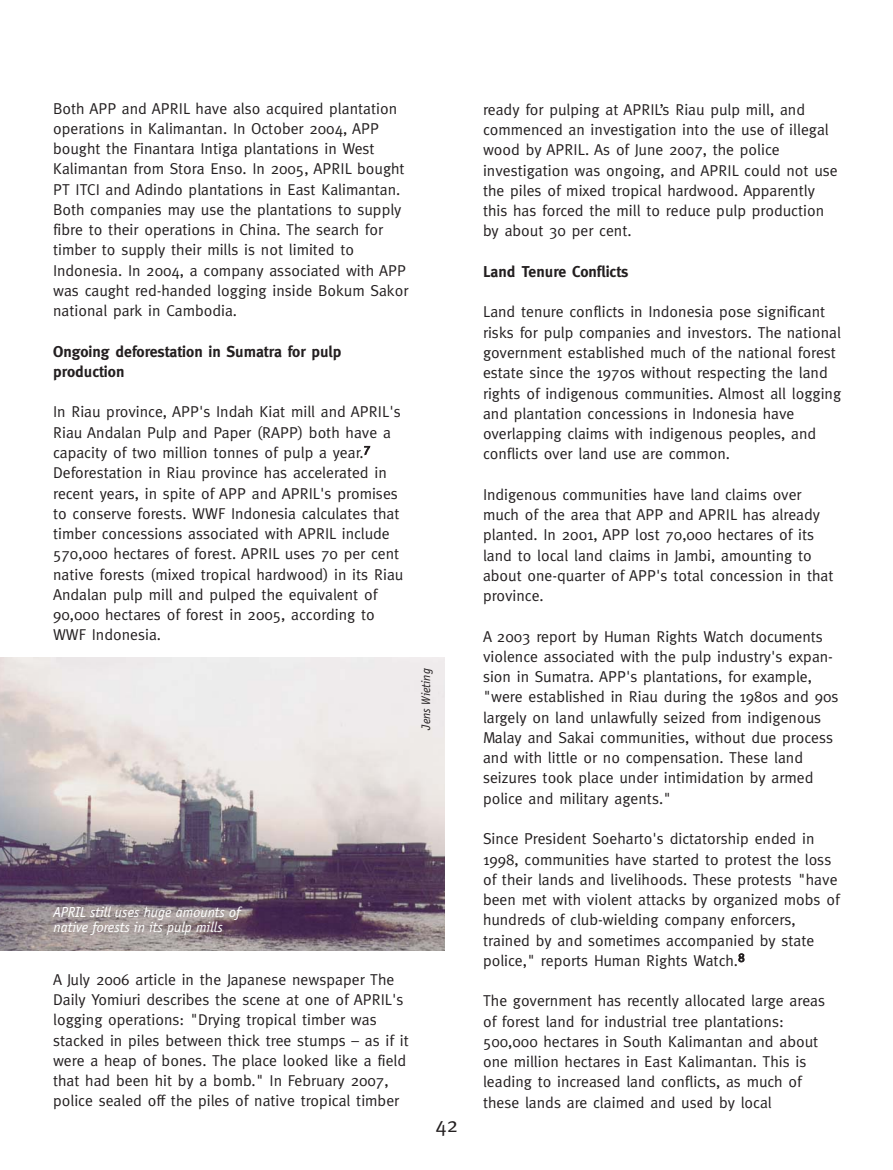
<style>
.page{position:relative;width:893px;height:1170px;background:#fff}
.page>*{position:absolute;margin:0;border:0;box-sizing:border-box;transform-origin:0 0}
.t1{font:21px "Meta";color:#231f20}
.t2{font:15.75px/20.2px "Meta";color:#231f20}
.t3{font:700 15.75px/20.2px "Meta";color:#231f20}
.t4{font:italic 15px/15px "Officina Sans";color:#fff}
.t5{font:italic 12.75px "Officina Sans";color:#231f20}
</style>
<div class="page">
<img style="left:0;top:657px;width:444px;height:293px">
<p class="t2" style="left:53px;top:99px;width:357px">Both APP and APRIL have also acquired plantation operations in Kalimantan. In October 2004, APP bought the Finantara Intiga plantations in West Kalimantan from Stora Enso. In 2005, APRIL bought PT ITCI and Adindo plantations in East Kalimantan.<br>Both companies may use the plantations to supply fibre to their operations in China. The search for timber to supply their mills is not limited to Indonesia. In 2004, a company associated with APP was caught red-handed logging inside Bokum Sakor national park in Cambodia.</p>
<p class="t3" style="left:53px;top:342px;width:290px">Ongoing deforestation in Sumatra for pulp production</p>
<p class="t2" style="left:53px;top:403px;width:352px">In Riau province, APP's Indah Kiat mill and APRIL's Riau Andalan Pulp and Paper (RAPP) both have a capacity of two million tonnes of pulp a year.<sup>7<br></sup>Deforestation in Riau province has accelerated in recent years, in spite of APP and APRIL's promises to conserve forests. WWF Indonesia calculates that timber concessions associated with APRIL include 570,000 hectares of forest. APRIL uses 70 per cent native forests (mixed tropical hardwood) in its Riau Andalan pulp mill and pulped the equivalent of 90,000 hectares of forest in 2005, according to WWF Indonesia.</p>
<p class="t5" style="left:421px;top:729px;width:63px;rotate:-90deg">Jens Wieting</p>
<p class="t4" style="left:54px;top:905px;width:188px">APRIL still uses huge amounts of native forests in its pulp mills</p>
<p class="t2" style="left:53px;top:970px;width:357px">A July 2006 article in the Japanese newspaper The Daily Yomiuri describes the scene at one of APRIL's logging operations: "Drying tropical timber was stacked in piles between thick tree stumps – as if it were a heap of bones. The place looked like a field that had been hit by a bomb." In February 2007, police sealed off the piles of native tropical timber</p>
<h1 class="t1" style="left:436px;top:1116px;width:24px">42</h1>
<p class="t2" style="left:483px;top:100px;width:356px">ready for pulping at APRIL’s Riau pulp mill, and commenced an investigation into the use of illegal wood by APRIL. As of June 2007, the police investigation was ongoing, and APRIL could not use the piles of mixed tropical hardwood. Apparently this has forced the mill to reduce pulp production by about 30 per cent.</p>
<p class="t3" style="left:483px;top:262px;width:147px">Land Tenure Conflicts</p>
<p class="t2" style="left:483px;top:303px;width:360px">Land tenure conflicts in Indonesia pose significant risks for pulp companies and investors. The national government established much of the national forest estate since the 1970s without respecting the land rights of indigenous communities. Almost all logging and plantation concessions in Indonesia have overlapping claims with indigenous peoples, and conflicts over land use are common.</p>
<p class="t2" style="left:483px;top:485px;width:352px">Indigenous communities have land claims over much of the area that APP and APRIL has already planted. In 2001, APP lost 70,000 hectares of its land to local land claims in Jambi, amounting to about one-quarter of APP's total concession in that province.</p>
<p class="t2" style="left:483px;top:627px;width:357px">A 2003 report by Human Rights Watch documents violence associated with the pulp industry's expan&shy;sion in Sumatra. APP's plantations, for example, "were established in Riau during the 1980s and 90s largely on land unlawfully seized from indigenous Malay and Sakai communities, without due process and with little or no compensation. These land seizures took place under intimidation by armed police and military agents."</p>
<p class="t2" style="left:483px;top:829px;width:358px">Since President Soeharto's dictatorship ended in 1998, communities have started to protest the loss of their lands and livelihoods. These protests "have been met with violent attacks by organized mobs of hundreds of club-wielding company enforcers, trained by and sometimes accompanied by state police," reports Human Rights Watch.<sup>8</sup></p>
<p class="t2" style="left:483px;top:991px;width:344px">The government has recently allocated large areas of forest land for industrial tree plantations:<br>500,000 hectares in South Kalimantan and about one million hectares in East Kalimantan. This is leading to increased land conflicts, as much of these lands are claimed and used by local</p>
</div>
